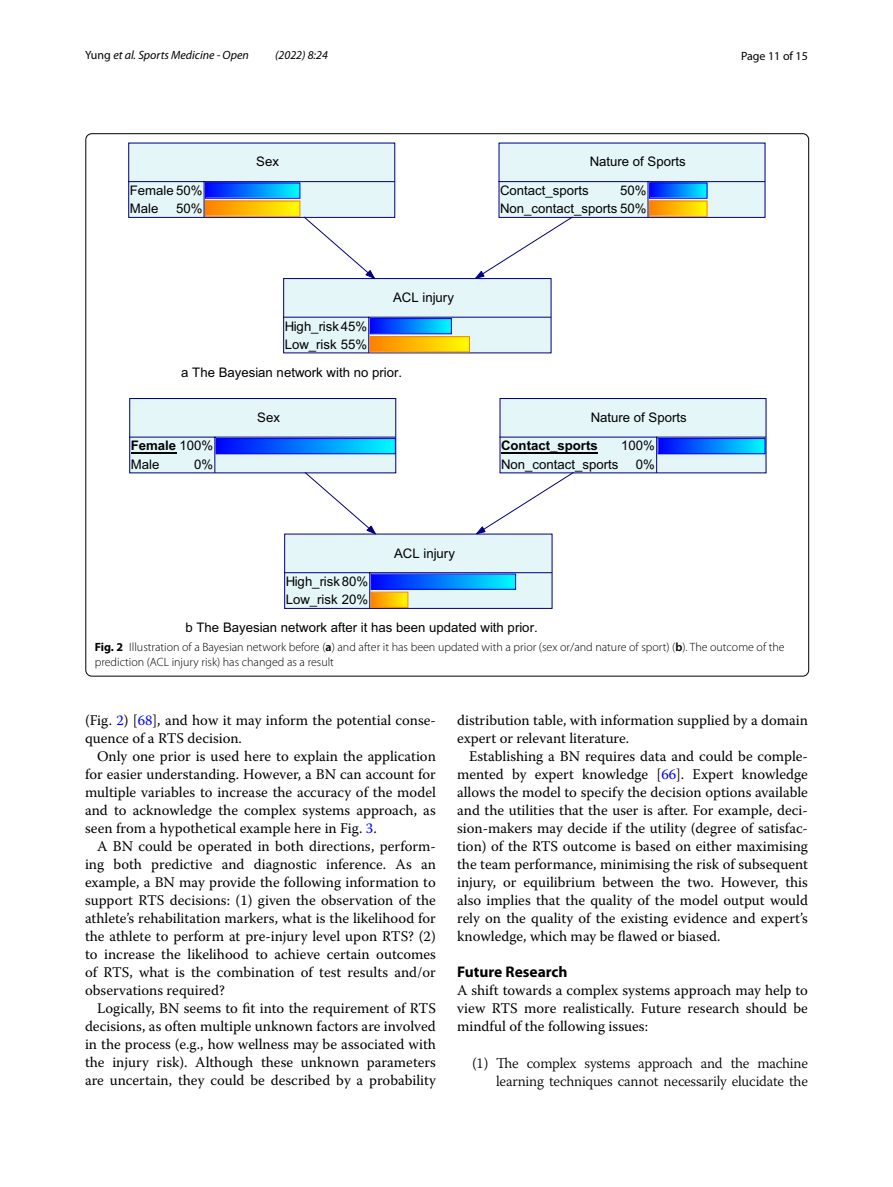
<style>
.page{position:relative;width:893px;height:1187px;background:#fff}
.page>*{position:absolute;margin:0;border:0;box-sizing:border-box;transform-origin:0 0}
.t1{font:700 15.45px "Myriad Pro";color:#000}
.t2{font:14.7px/18px "Warnock Pro";color:#000;text-align:justify}
.t3{font:300 14.7px/18px "Warnock Pro";letter-spacing:-.015em;color:#000;text-align:right}
.t4{font:13.2px/18px "Arial MT2";color:#000}
.t5{font:700 13.2px "Arial";color:#000}
.t6{font:300 12px/15px "Myriad Pro";color:#000}
.t7{font:italic 12px "Myriad Pro";color:#000}
.t8{font:12px "Myriad Pro";color:#000}
.s1{font-style:normal}
.s2{font-family:"Arial MT2";font-weight:400}
.s3{font-weight:700}
.s4{font-weight:600}
.s5{color:#00f}
</style>
<div class="page">
<img style="left:129px;top:143px;width:637px;height:465px">
<svg style="left:303px;top:216px;width:270px;height:63px"></svg>
<div style="left:128px;top:143px;width:267px;height:75px;border:1px solid #000080"></div>
<div style="left:205px;top:183px;width:95px;height:15px;border:1px solid #00f"></div>
<div style="left:205px;top:201px;width:95px;height:15px;border:1px solid #ff8000"></div>
<hr style="left:204px;top:182px;width:1px;height:35px;background:#000080">
<hr style="left:128px;top:181px;width:266px;height:1px;background:#000080">
<div style="left:499px;top:143px;width:266px;height:75px;border:1px solid #000080"></div>
<div style="left:649px;top:183px;width:58px;height:15px;border:1px solid #00f"></div>
<div style="left:649px;top:201px;width:58px;height:15px;border:1px solid #ff8000"></div>
<hr style="left:648px;top:182px;width:1px;height:35px;background:#000080">
<hr style="left:499px;top:181px;width:266px;height:1px;background:#000080">
<div style="left:283px;top:278px;width:268px;height:75px;border:1px solid #000080"></div>
<div style="left:370px;top:318px;width:82px;height:16px;border:1px solid #00f"></div>
<div style="left:370px;top:336px;width:100px;height:16px;border:1px solid #ff8000"></div>
<hr style="left:368px;top:317px;width:1px;height:35px;background:#000080">
<hr style="left:283px;top:317px;width:268px;height:1px;background:#000080">
<svg style="left:304px;top:471px;width:270px;height:63px"></svg>
<div style="left:129px;top:398px;width:267px;height:75px;border:1px solid #000080"></div>
<hr style="left:131px;top:452px;width:45px;height:1px;background:#000">
<div style="left:216px;top:438px;width:180px;height:16px;border:1px solid #00f"></div>
<hr style="left:215px;top:437px;width:1px;height:35px;background:#000080">
<hr style="left:129px;top:437px;width:266px;height:1px;background:#000080">
<div style="left:500px;top:398px;width:266px;height:75px;border:1px solid #000080"></div>
<hr style="left:501px;top:452px;width:97px;height:1px;background:#000">
<div style="left:658px;top:438px;width:107px;height:16px;border:1px solid #00f"></div>
<hr style="left:656px;top:437px;width:1px;height:35px;background:#000080">
<hr style="left:500px;top:437px;width:266px;height:1px;background:#000080">
<div style="left:371px;top:573px;width:145px;height:16px;border:1px solid #00f"></div>
<div style="left:371px;top:592px;width:37px;height:15px;border:1px solid #ff8000"></div>
<hr style="left:369px;top:572px;width:1px;height:36px;background:#000080">
<hr style="left:284px;top:572px;width:268px;height:1px;background:#000080">
<p class="t7" style="left:85px;top:48px;width:165px"><span class="s1">Yung</span> et al. Sports Medicine - Open</p>
<p class="t7" style="left:275px;top:48px;width:54px">(2022) 8:24</p>
<p class="t8" style="left:741px;top:48px;width:68px">Page 11 of 15</p>
<p class="t4" style="left:130px;top:181px;width:74px">Female 50%<br>Male</p>
<p class="t4" style="left:176px;top:199px;width:28px">50%</p>
<p class="t4" style="left:256px;top:153px;width:24px">Sex</p>
<p class="t4" style="left:285px;top:317px;width:84px">High_risk45%<br>Low_risk 55%</p>
<p class="t4" style="left:393px;top:288px;width:62px">ACL injury</p>
<p class="t4" style="left:181px;top:363px;width:222px">a The Bayesian network with no prior.</p>
<p class="t5" style="left:131px;top:437px;width:84px">Female <span class="s2">100%</span></p>
<p class="t4" style="left:131px;top:455px;width:30px">Male</p>
<p class="t4" style="left:194px;top:455px;width:21px">0%</p>
<p class="t4" style="left:257px;top:408px;width:24px">Sex</p>
<p class="t4" style="left:286px;top:572px;width:84px">High_risk80%<br>Low_risk 20%</p>
<p class="t4" style="left:394px;top:544px;width:62px">ACL injury</p>
<p class="t4" style="left:590px;top:153px;width:98px">Nature of Sports</p>
<p class="t4" style="left:500px;top:181px;width:148px;text-align:right">50%<br>Non_contact_sports 50%</p>
<p class="t4" style="left:500px;top:181px;width:90px">Contact_sports</p>
<p class="t4" style="left:591px;top:408px;width:98px">Nature of Sports</p>
<p class="t5" style="left:501px;top:437px;width:98px">Contact_sports</p>
<p class="t4" style="left:621px;top:437px;width:35px">100%</p>
<p class="t4" style="left:501px;top:455px;width:119px">Non_contact_sports</p>
<p class="t4" style="left:636px;top:455px;width:21px">0%</p>
<p class="t4" style="left:186px;top:618px;width:354px">b The Bayesian network after it has been updated with prior.</p>
<p class="t6" style="left:95px;top:639px;width:691px"><span class="s3">Fig. 2</span> Illustration of a Bayesian network before (<span class="s4">a</span>) and after it has been updated with a prior (sex or/and nature of sport) (<span class="s4">b</span>). The outcome of the prediction (ACL injury risk) has changed as a result</p>
<p class="t2" style="left:85px;top:710px;width:352px">(Fig. <span class="s5">2</span>) [<span class="s5">68</span>], and how it may inform the potential conse&shy;quence of a RTS decision.</p>
<p class="t2" style="left:85px;top:746px;width:352px;text-indent:12px">Only one prior is used here to explain the application for easier understanding. However, a BN can account for multiple variables to increase the accuracy of the model and to acknowledge the complex systems approach, as seen from a hypothetical example here in Fig. <span class="s5">3</span>.</p>
<p class="t2" style="left:85px;top:836px;width:352px;text-indent:12px">A BN could be operated in both directions, perform&shy;ing both predictive and diagnostic inference. As an example, a BN may provide the following information to support RTS decisions: (1) given the observation of the athlete’s rehabilitation markers, what is the likelihood for the athlete to perform at pre-injury level upon RTS? (2) to increase the likelihood to achieve certain outcomes of RTS, what is the combination of test results and/or observations required?</p>
<p class="t2" style="left:85px;top:998px;width:352px;text-indent:12px">Logically, BN seems to fit into the requirement of RTS decisions, as often multiple unknown factors are involved in the process (e.g., how wellness may be associated with the injury risk). Although these unknown parameters are uncertain, they could be described by a probability</p>
<p class="t2" style="left:457px;top:710px;width:352px">distribution table, with information supplied by a domain expert or relevant literature.</p>
<p class="t2" style="left:457px;top:746px;width:352px;text-indent:12px">Establishing a BN requires data and could be comple&shy;mented by expert knowledge [<span class="s5">66</span>]. Expert knowledge allows the model to specify the decision options available and the utilities that the user is after. For example, deci&shy;sion-makers may decide if the utility (degree of satisfac&shy;tion) of the RTS outcome is based on either maximising the team performance, minimising the risk of subsequent injury, or equilibrium between the two. However, this also implies that the quality of the model output would rely on the quality of the existing evidence and expert’s knowledge, which may be flawed or biased.</p>
<p class="t1" style="left:457px;top:961px;width:112px">Future Research</p>
<p class="t2" style="left:457px;top:980px;width:352px">A shift towards a complex systems approach may help to view RTS more realistically. Future research should be mindful of the following issues:</p>
<p class="t3" style="left:472px;top:1053px;width:337px">(1) The complex systems approach and the machine learning techniques cannot necessarily elucidate the</p>
</div>
